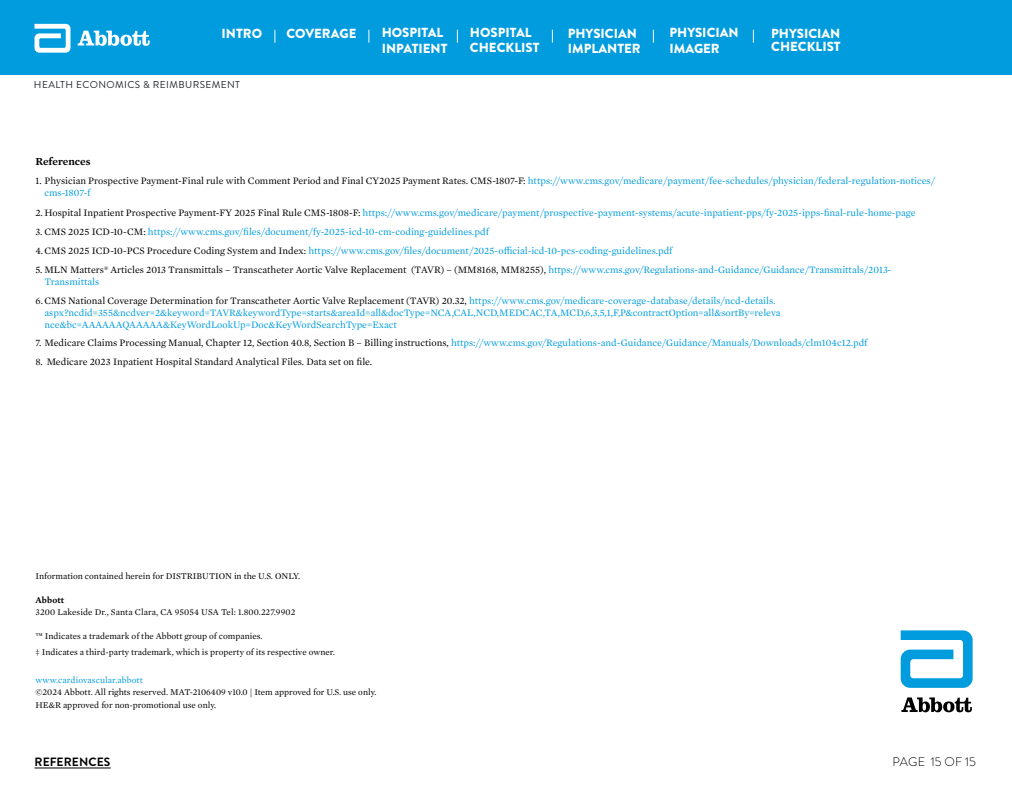
<style>
.page{position:relative;width:1012px;height:796px;background:#fff}
.page>*{position:absolute;margin:0;border:0;box-sizing:border-box;transform-origin:0 0}
.t1{font:900 13.15px/15.4px "Brandon Grotesque";color:#fff}
.t2{font:300 12.5px "Brandon Grotesque";letter-spacing:.01em;color:#000}
.t3{font:700 12px "Brandon Grotesque";letter-spacing:.01em;color:#000}
.t4{font:600 11px "Mercury Text G1";color:#000}
.t5{font:10px/12px "Mercury Text G1";color:#009cde}
.t6{font:10px/12px "Mercury Text G1";color:#000}
.t7{font:10px "Brandon Grotesque";letter-spacing:.04em;color:#222731}
.t8{font:9px/16.2px "Mercury Text G1";color:#000}
.t9{font:9px "Mercury Text G1";letter-spacing:.01em;color:#009cde}
.t10{font:600 9px "Mercury Text G1";letter-spacing:.01em;color:#000}
.s1{color:#000}
.s2{color:#009cde}
</style>
<div class="page">
<div style="left:0;top:0;width:1012px;height:74px;background:#009cde"></div>
<svg style="left:274px;top:30px;width:1px;height:13px"></svg>
<svg style="left:368px;top:30px;width:1px;height:13px"></svg>
<svg style="left:457px;top:30px;width:1px;height:13px"></svg>
<svg style="left:552px;top:30px;width:1px;height:13px"></svg>
<svg style="left:653px;top:30px;width:1px;height:13px"></svg>
<svg style="left:753px;top:30px;width:1px;height:13px"></svg>
<svg style="left:34px;top:24px;width:36px;height:29px"></svg>
<svg style="left:78px;top:31px;width:72px;height:15px"></svg>
<hr style="left:34px;top:767px;width:77px;height:1px;background:#000">
<svg style="left:901px;top:630px;width:72px;height:58px"></svg>
<svg style="left:901px;top:697px;width:71px;height:15px"></svg>
<h1 class="t1" style="left:286px;top:26px;width:72px">COVERAGE</h1>
<h1 class="t1" style="left:382px;top:25px;width:67px">HOSPITAL<br>INPATIENT</h1>
<h1 class="t1" style="left:470px;top:25px;width:71px">HOSPITAL<br>CHECKLIST</h1>
<h1 class="t1" style="left:669px;top:25px;width:71px">PHYSICIAN<br>IMAGER</h1>
<h1 class="t1" style="left:222px;top:26px;width:42px">INTRO</h1>
<h1 class="t1" style="left:568px;top:26px;width:74px">PHYSICIAN<br>IMPLANTER</h1>
<h1 class="t1" style="left:771px;top:27px;width:71px;line-height:13.2px">PHYSICIAN<br>CHECKLIST</h1>
<p class="t7" style="left:34px;top:78px;width:208px">HEALTH ECONOMICS &amp; REIMBURSEMENT</p>
<p class="t4" style="left:35px;top:153px;width:57px">References</p>
<p class="t5" style="left:44px;top:174px;width:892px;line-height:12.5px;text-indent:-9px"><span class="s1">1. Physician Prospective Payment-Final rule with Comment Period and Final CY2025 Payment Rates. CMS-1807-F:</span> https://www.cms.gov/medicare/payment/fee-schedules/physician/federal-regulation-notices/ cms-1807-f</p>
<p class="t5" style="left:35px;top:206px;width:882px"><span class="s1">2. Hospital Inpatient Prospective Payment-FY 2025 Final Rule CMS-1808-F:</span> https://www.cms.gov/medicare/payment/prospective-payment-systems/acute-inpatient-pps/fy-2025-ipps-final-rule-home-page</p>
<p class="t5" style="left:35px;top:221px;width:639px;line-height:19.2px"><span class="s1">3. CMS 2025 ICD-10-CM:</span> https://www.cms.gov/files/document/fy-2025-icd-10-cm-coding-guidelines.pdf<br><span class="s1">4.CMS 2025 ICD-10-PCS Procedure Coding System and Index:</span> https://www.cms.gov/files/document/2025-official-icd-10-pcs-coding-guidelines.pdf</p>
<p class="t6" style="left:44px;top:263px;width:849px;text-indent:-9px">5. MLN Matters® Articles 2013 Transmittals – Transcatheter Aortic Valve Replacement (TAVR) – (MM8168, MM8255), <span class="s2">https://www.cms.gov/Regulations-and-Guidance/Guidance/Transmittals/2013-<br>Transmittals</span></p>
<p class="t5" style="left:44px;top:294px;width:738px;text-indent:-9px"><span class="s1">6.CMS National Coverage Determination for Transcatheter Aortic Valve Replacement (TAVR) 20.32,</span> https://www.cms.gov/medicare-coverage-database/details/ncd-details. aspx?ncdid=355&amp;ncdver=2&amp;keyword=TAVR&amp;keywordType=starts&amp;areaId=all&amp;docType=NCA,CAL,NCD,MEDCAC,TA,MCD,6,3,5,1,F,P&amp;contractOption=all&amp;sortBy=releva nce&amp;bc=AAAAAAQAAAAA&amp;KeyWordLookUp=Doc&amp;KeyWordSearchType=Exact</p>
<p class="t5" style="left:35px;top:336px;width:834px"><span class="s1">7. Medicare Claims Processing Manual, Chapter 12, Section 40.8, Section B – Billing instructions,</span> https://www.cms.gov/Regulations-and-Guidance/Guidance/Manuals/Downloads/clm104c12.pdf</p>
<p class="t6" style="left:35px;top:355px;width:338px">8. Medicare 2023 Inpatient Hospital Standard Analytical Files. Data set on file.</p>
<p class="t8" style="left:35px;top:567px;width:266px">Information contained herein for DISTRIBUTION in the U.S. ONLY.</p>
<p class="t10" style="left:35px;top:593px;width:30px">Abbott</p>
<p class="t8" style="left:35px;top:603px;width:262px">3200 Lakeside Dr., Santa Clara, CA 95054 USA Tel: 1.800.227.9902</p>
<p class="t8" style="left:35px;top:627px;width:301px">™ Indicates a trademark of the Abbott group of companies.<br>‡ Indicates a third-party trademark, which is property of its respective owner.</p>
<p class="t9" style="left:35px;top:673px;width:109px">www.cardiovascular.abbott</p>
<p class="t8" style="left:35px;top:685px;width:343px;line-height:13.2px">©2024 Abbott. All rights reserved. MAT-2106409 v10.0 | Item approved for U.S. use only.<br>HE&amp;R approved for non-promotional use only.</p>
<p class="t3" style="left:35px;top:754px;width:77px">REFERENCES</p>
<p class="t2" style="left:893px;top:753px;width:85px">PAGE 15 OF 15</p>
</div>
